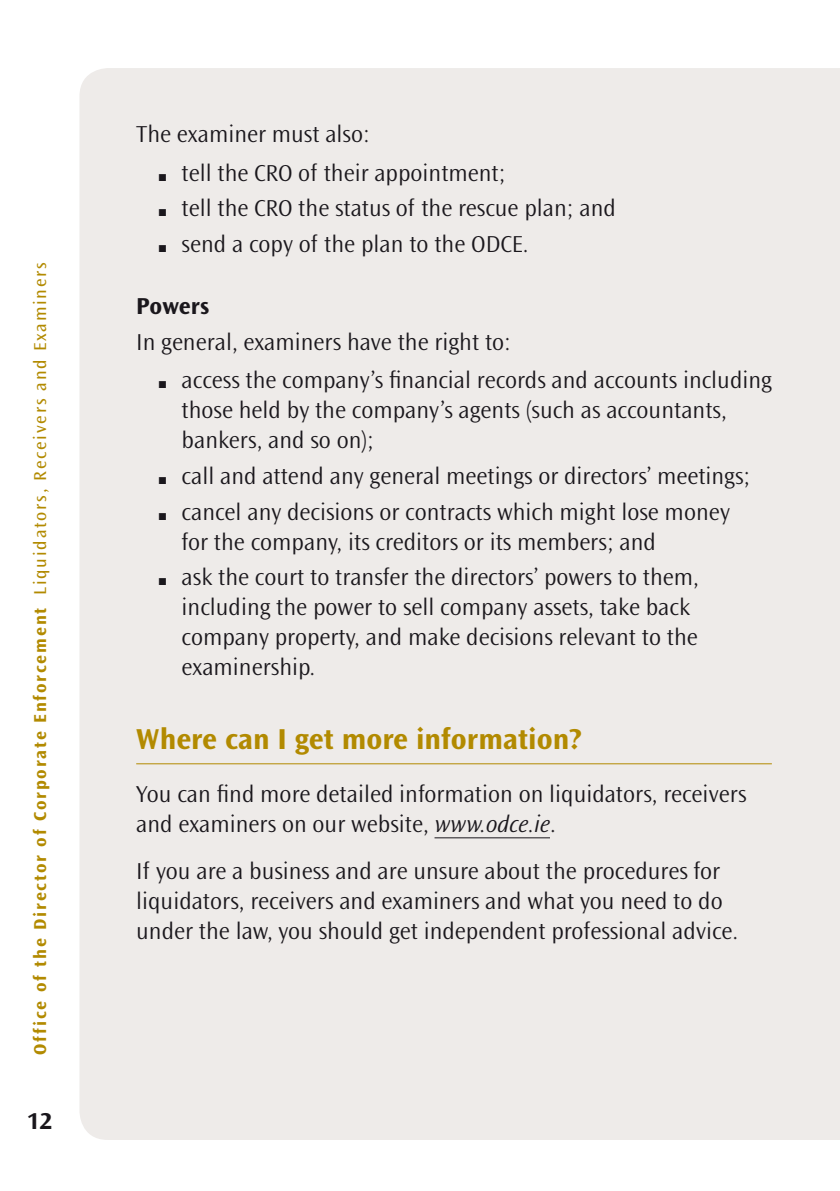
<style>
.page{position:relative;width:840px;height:1191px;background:#fff}
.page>*{position:absolute;margin:0;border:0;box-sizing:border-box;transform-origin:0 0}
.Head_0{font:700 30px "Ocean Sans Std";color:#b28a00}
.Bodytext__3{font:300 24px/30px "Ocean Sans Std";color:#1a171c}
.Bodytext__1{font:300 24px "Ocean Sans Std";color:#1a171c}
.Head_00{font:700 24px "Ocean Sans Std";color:#1a171c}
.t1{font:700 18px "Ocean Sans Std";letter-spacing:.1em;color:#b28a00}
.s1{font-weight:400}
.s2{font-style:italic}
</style>
<div class="page">
<svg style="left:839px;top:68px;width:1px;height:1072px"></svg>
<div style="left:79px;top:68px;width:760px;height:1072px;background:#eeebe9"></div>
<hr style="left:136px;top:763px;width:635px;height:1px;background:#b28a00">
<hr style="left:434px;top:837px;width:115px;height:1px;background:#1a171c">
<p class="t1" style="left:30px;top:1054px;width:794px;rotate:-90deg">Office of the Director of Corporate Enforcement <span class="s1">Liquidators, Receivers and Examiners</span></p>
<p class="Head_00" style="left:27px;top:1107px;width:26px">12</p>
<p class="Bodytext__1" style="left:136px;top:121px;width:235px">The examiner must also:</p>
<p class="Bodytext__3" style="left:159px;top:158px;width:348px">■ tell the CRO of their appointment;</p>
<p class="Bodytext__3" style="left:159px;top:194px;width:458px">■ tell the CRO the status of the rescue plan; and</p>
<p class="Bodytext__3" style="left:159px;top:229px;width:371px">■ send a copy of the plan to the ODCE.</p>
<p class="Head_00" style="left:136px;top:293px;width:74px">Powers</p>
<p class="Bodytext__1" style="left:136px;top:328px;width:376px">In general, examiners have the right to:</p>
<p class="Bodytext__3" style="left:181px;top:366px;width:591px;text-indent:-23px">■ access the company’s financial records and accounts including those held by the company’s agents (such as accountants, bankers, and so on);</p>
<p class="Bodytext__3" style="left:159px;top:461px;width:592px">■ call and attend any general meetings or directors’ meetings;</p>
<p class="Bodytext__3" style="left:181px;top:497px;width:549px;text-indent:-23px">■ cancel any decisions or contracts which might lose money for the company, its creditors or its members; and</p>
<p class="Bodytext__3" style="left:181px;top:563px;width:518px;text-indent:-23px">■ ask the court to transfer the directors’ powers to them, including the power to sell company assets, take back company property, and make decisions relevant to the examinership.</p>
<p class="Head_0" style="left:136px;top:722px;width:446px">Where can I get more information?</p>
<p class="Bodytext__3" style="left:136px;top:779px;width:611px">You can find more detailed information on liquidators, receivers and examiners on our website, <span class="s2">www.odce.ie</span>.</p>
<p class="Bodytext__3" style="left:136px;top:856px;width:603px">If you are a business and are unsure about the procedures for liquidators, receivers and examiners and what you need to do under the law, you should get independent professional advice.</p>
</div>
